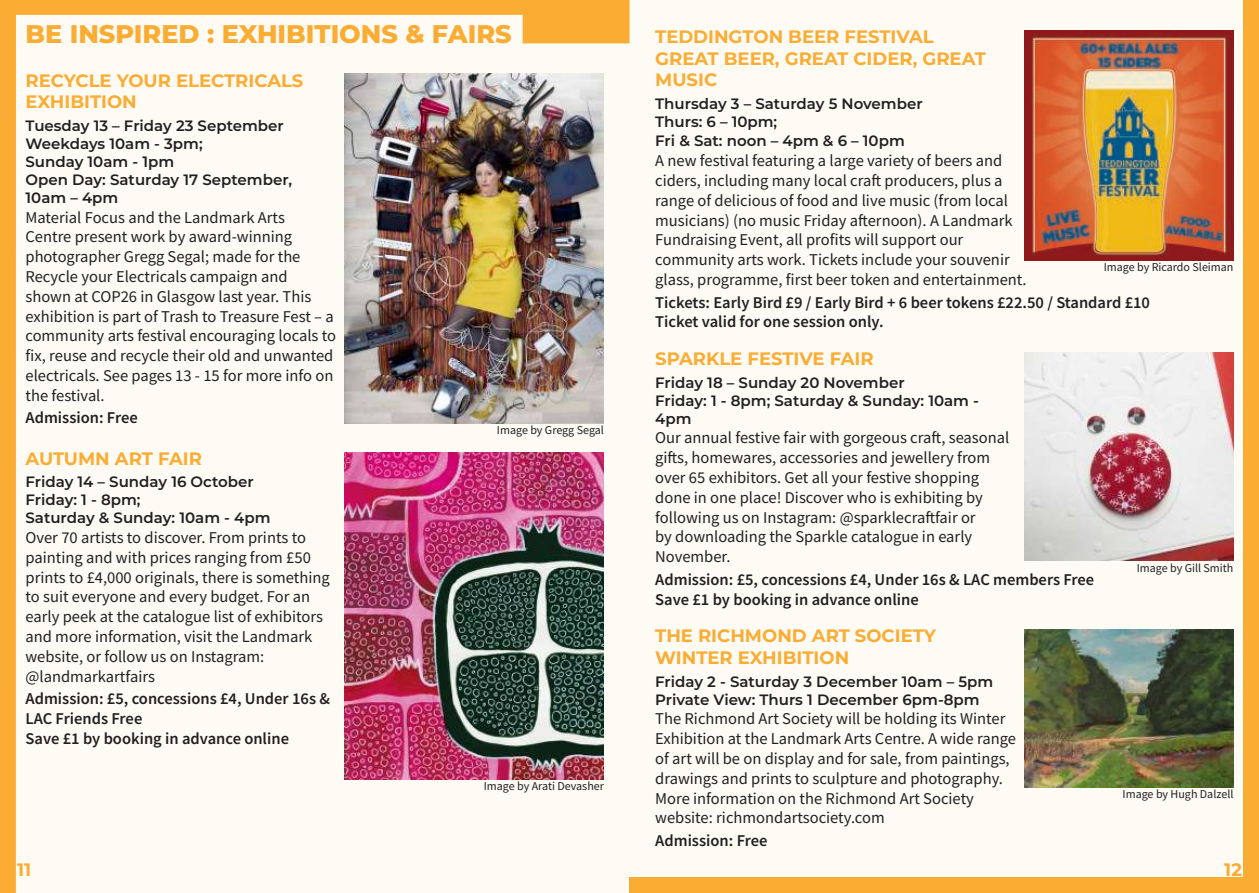
<style>
.page{position:relative;width:1259px;height:893px;background:#fefbf5}
.page>*{position:absolute;margin:0;border:0;box-sizing:border-box;transform-origin:0 0}
.t1{font:800 25.5px "Montserrat";color:#fbac33}
.t2{font:700 18px/21.6px "Montserrat";color:#fbac33}
.t3{font:16.5px/19.8px "Source Sans Pro";color:#231f20}
.t4{font:600 16.5px/19.8px "Source Sans Pro";color:#231f20}
.t5{font:600 15px/18px "Montserrat";color:#231f20}
.t6{font:12px "Source Sans Pro";color:#231f20}
</style>
<div class="page">
<img style="left:1025px;top:352px;width:208px;height:209px">
<img style="left:1024px;top:630px;width:209px;height:157px">
<img style="left:1024px;top:30px;width:209px;height:231px">
<img style="left:0;top:0;width:629px;height:893px">
<div style="left:1243px;top:0;width:16px;height:893px;background:#fbac33"></div>
<div style="left:629px;top:877px;width:630px;height:16px;background:#fbac33"></div>
<h1 class="t1" style="left:26px;top:20px;width:488px">BE INSPIRED : EXHIBITIONS &amp; FAIRS</h1>
<p class="t2" style="left:26px;top:70px;width:279px">RECYCLE YOUR ELECTRICALS<br>EXHIBITION</p>
<p class="t5" style="left:26px;top:117px;width:268px">Tuesday 13 – Friday 23 September<br>Weekdays 10am - 3pm;<br>Sunday 10am - 1pm<br>Open Day: Saturday 17 September,<br>10am – 4pm</p>
<p class="t3" style="left:26px;top:207px;width:312px">Material Focus and the Landmark Arts<br>Centre present work by award-winning photographer Gregg Segal; made for the Recycle your Electricals campaign and shown at COP26 in Glasgow last year. This exhibition is part of Trash to Treasure Fest – a community arts festival encouraging locals to fix, reuse and recycle their old and unwanted electricals. See pages 13 - 15 for more info on the festival.</p>
<p class="t4" style="left:26px;top:408px;width:114px">Admission: Free</p>
<p class="t2" style="left:26px;top:448px;width:178px">AUTUMN ART FAIR</p>
<p class="t5" style="left:26px;top:474px;width:246px">Friday 14 – Sunday 16 October<br>Friday: 1 - 8pm;<br>Saturday &amp; Sunday: 10am - 4pm</p>
<p class="t3" style="left:26px;top:527px;width:306px">Over 70 artists to discover. From prints to painting and with prices ranging from £50 prints to £4,000 originals, there is something to suit everyone and every budget. For an early peek at the catalogue list of exhibitors and more information, visit the Landmark website, or follow us on Instagram: @landmarkartfairs</p>
<p class="t4" style="left:26px;top:689px;width:306px">Admission: £5, concessions £4, Under 16s &amp;<br>LAC Friends Free<br>Save £1 by booking in advance online</p>
<p class="t6" style="left:497px;top:423px;width:108px">Image by Gregg Segal</p>
<p class="t6" style="left:484px;top:779px;width:122px">Image by Arati Devasher</p>
<p class="t2" style="left:655px;top:26px;width:332px">TEDDINGTON BEER FESTIVAL<br>GREAT BEER, GREAT CIDER, GREAT<br>MUSIC</p>
<p class="t5" style="left:655px;top:95px;width:269px">Thursday 3 – Saturday 5 November<br>Thurs: 6 – 10pm;</p>
<p class="t5" style="left:655px;top:133px;width:251px">Fri &amp; Sat: noon – 4pm &amp; 6 – 10pm</p>
<p class="t3" style="left:655px;top:151px;width:373px">A new festival featuring a large variety of beers and ciders, including many local craft producers, plus a range of delicious of food and live music (from local musicians) (no music Friday afternoon). A Landmark Fundraising Event, all profits will support our community arts work. Tickets include your souvenir glass, programme, first beer token and entertainment.</p>
<p class="t4" style="left:655px;top:293px;width:496px">Tickets: Early Bird £9 / Early Bird + 6 beer tokens £22.50 / Standard £10<br>Ticket valid for one session only.</p>
<p class="t2" style="left:655px;top:348px;width:220px">SPARKLE FESTIVE FAIR</p>
<p class="t5" style="left:655px;top:374px;width:325px">Friday 18 – Sunday 20 November<br>Friday: 1 - 8pm; Saturday &amp; Sunday: 10am -<br>4pm</p>
<p class="t3" style="left:655px;top:428px;width:356px">Our annual festive fair with gorgeous craft, seasonal gifts, homewares, accessories and jewellery from over 65 exhibitors. Get all your festive shopping done in one place! Discover who is exhibiting by following us on Instagram: @sparklecraftfair or<br>by downloading the Sparkle catalogue in early November.</p>
<p class="t4" style="left:655px;top:570px;width:440px">Admission: £5, concessions £4, Under 16s &amp; LAC members Free<br>Save £1 by booking in advance online</p>
<p class="t2" style="left:655px;top:625px;width:282px">THE RICHMOND ART SOCIETY<br>WINTER EXHIBITION</p>
<p class="t5" style="left:655px;top:673px;width:339px">Friday 2 - Saturday 3 December 10am – 5pm<br>Private View: Thurs 1 December 6pm-8pm</p>
<p class="t3" style="left:655px;top:709px;width:362px">The Richmond Art Society will be holding its Winter Exhibition at the Landmark Arts Centre. A wide range of art will be on display and for sale, from paintings, drawings and prints to sculpture and photography.<br>More information on the Richmond Art Society website: richmondartsociety.com</p>
<p class="t4" style="left:655px;top:831px;width:114px">Admission: Free</p>
<p class="t6" style="left:1103px;top:260px;width:131px">Image by Ricardo Sleiman</p>
<p class="t6" style="left:1136px;top:560px;width:98px">Image by Gill Smith</p>
<p class="t6" style="left:1122px;top:786px;width:112px">Image by Hugh Dalzell</p>
<p class="t2" style="left:17px;top:859px;width:16px">11</p>
<p class="t2" style="left:1224px;top:859px;width:19px">12</p>
</div>
